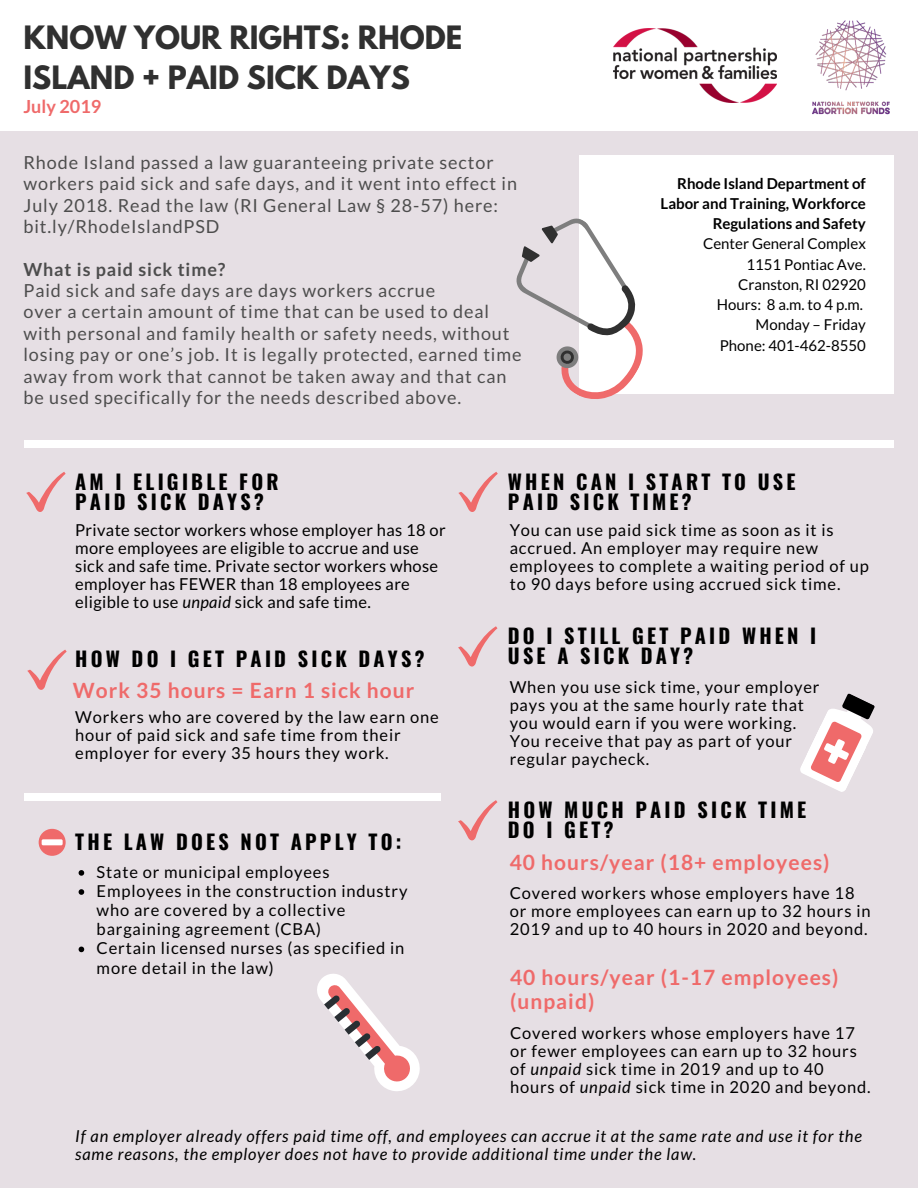
<style>
.page{position:relative;width:918px;height:1188px;background:#e6dfe4}
.page>*{position:absolute;margin:0;border:0;box-sizing:border-box;transform-origin:0 0}
.t1{font:700 28.5px/39.3px "League Spartan";color:#303030}
.t2{font:700 21px/23.7px "Lato";letter-spacing:.05em;color:#ef6a6a}
.t3{font:700 20.25px/20.2px "Oswald";letter-spacing:.16em;color:#000}
.t4{font:18px/21.3px "Lato";letter-spacing:.05em;color:#4d4d4d}
.t5{font:700 18px "Lato";letter-spacing:.05em;color:#4d4d4d}
.t6{font:700 18px "Lato";color:#ef6a6a}
.t7{font:16.5px/18px "Lato";letter-spacing:.05em;color:#000}
.t8{font:16.5px/18px "Lato";letter-spacing:.02em;color:#000}
.t9{font:italic 16.5px/18px "Lato";letter-spacing:.05em;color:#000}
.t10{font:15px/20.2px "Lato";color:#000;text-align:right}
.t11{font:700 15px/20.2px "Lato";color:#000;text-align:right}
.s1{font-style:italic}
</style>
<div class="page">
<div style="left:0;top:0;width:918px;height:131px;background:#fff"></div>
<svg style="left:800px;top:693px;width:75px;height:99px"></svg>
<div style="left:579px;top:155px;width:315px;height:238px;background:#fff"></div>
<svg style="left:516px;top:218px;width:142px;height:181px"></svg>
<div style="left:25px;top:440px;width:869px;height:8px;background:#fff"></div>
<svg style="left:79px;top:870px;width:5px;height:6px"></svg>
<svg style="left:79px;top:889px;width:5px;height:6px"></svg>
<svg style="left:79px;top:947px;width:5px;height:5px"></svg>
<img style="left:812px;top:20px;width:78px;height:95px">
<img style="left:613px;top:29px;width:164px;height:73px">
<div style="left:25px;top:793px;width:416px;height:8px;background:#fff"></div>
<div style="left:39px;top:829px;width:27px;height:27px;background:#ef6a6a;border-radius:50%"></div>
<div style="left:42px;top:839px;width:21px;height:6px;background:#fff;border-radius:2px"></div>
<svg style="left:26px;top:472px;width:40px;height:40px"></svg>
<svg style="left:27px;top:650px;width:40px;height:40px"></svg>
<svg style="left:458px;top:472px;width:40px;height:40px"></svg>
<svg style="left:458px;top:626px;width:39px;height:41px"></svg>
<svg style="left:458px;top:800px;width:39px;height:40px"></svg>
<svg style="left:317px;top:974px;width:103px;height:117px"></svg>
<h1 class="t1" style="left:23px;top:22px;width:441px">KNOW YOUR RIGHTS: RHODE<br>ISLAND + PAID SICK DAYS</h1>
<p class="t6" style="left:23px;top:96px;width:79px">July 2019</p>
<p class="t4" style="left:23px;top:151px;width:495px">Rhode Island passed a law guaranteeing private sector workers paid sick and safe days, and it went into effect in July 2018. Read the law (RI General Law § 28-57) here: bit.ly/RhodeIslandPSD</p>
<p class="t5" style="left:23px;top:258px;width:204px">What is paid sick time?</p>
<p class="t4" style="left:23px;top:279px;width:500px">Paid sick and safe days are days workers accrue<br>over a certain amount of time that can be used to deal with personal and family health or safety needs, without losing pay or one’s job. It is legally protected, earned time away from work that cannot be taken away and that can be used specifically for the needs described above.</p>
<p class="t11" style="left:661px;top:173px;width:207px">Rhode Island Department of<br>Labor and Training, Workforce<br>Regulations and Safety</p>
<p class="t10" style="left:703px;top:233px;width:164px">Center General Complex<br>1151 Pontiac Ave.<br>Cranston, RI 02920<br>Hours: 8 a.m. to 4 p.m.<br>Monday – Friday<br>Phone: 401-462-8550</p>
<p class="t3" style="left:75px;top:470px;width:205px">AM I ELIGIBLE FOR<br>PAID SICK DAYS?</p>
<p class="t8" style="left:75px;top:520px;width:372px">Private sector workers whose employer has 18 or more employees are eligible to accrue and use sick and safe time. Private sector workers whose employer has FEWER than 18 employees are eligible to use <span class="s1">unpaid</span> sick and safe time.</p>
<p class="t3" style="left:75px;top:648px;width:351px">HOW DO I GET PAID SICK DAYS?</p>
<p class="t2" style="left:73px;top:678px;width:343px">Work 35 hours = Earn 1 sick hour</p>
<p class="t7" style="left:75px;top:707px;width:365px">Workers who are covered by the law earn one hour of paid sick and safe time from their employer for every 35 hours they work.</p>
<p class="t3" style="left:75px;top:830px;width:328px">THE LAW DOES NOT APPLY TO:</p>
<p class="t7" style="left:97px;top:862px;width:312px;line-height:19.2px">State or municipal employees<br>Employees in the construction industry who are covered by a collective bargaining agreement (CBA)<br>Certain licensed nurses (as specified in more detail in the law)</p>
<p class="t3" style="left:508px;top:470px;width:289px">WHEN CAN I START TO USE<br>PAID SICK TIME?</p>
<p class="t7" style="left:510px;top:520px;width:361px">You can use paid sick time as soon as it is accrued. An employer may require new employees to complete a waiting period of up to 90 days before using accrued sick time.</p>
<p class="t3" style="left:508px;top:625px;width:310px">DO I STILL GET PAID WHEN I<br>USE A SICK DAY?</p>
<p class="t7" style="left:510px;top:677px;width:311px">When you use sick time, your employer pays you at the same hourly rate that you would earn if you were working.<br>You receive that pay as part of your regular paycheck.</p>
<p class="t3" style="left:508px;top:799px;width:300px">HOW MUCH PAID SICK TIME<br>DO I GET?</p>
<p class="t2" style="left:510px;top:850px;width:321px">40 hours/year (18+ employees)</p>
<p class="t7" style="left:510px;top:884px;width:362px">Covered workers whose employers have 18 or more employees can earn up to 32 hours in<br>2019 and up to 40 hours in 2020 and beyond.</p>
<p class="t2" style="left:510px;top:965px;width:330px">40 hours/year (1-17 employees) (unpaid)</p>
<p class="t7" style="left:510px;top:1024px;width:362px">Covered workers whose employers have 17 or fewer employees can earn up to 32 hours of <span class="s1">unpaid</span> sick time in 2019 and up to 40 hours of <span class="s1">unpaid</span> sick time in 2020 and beyond.</p>
<p class="t9" style="left:75px;top:1126px;width:788px">If an employer already offers paid time off, and employees can accrue it at the same rate and use it for the same reasons, the employer does not have to provide additional time under the law.</p>
</div>
